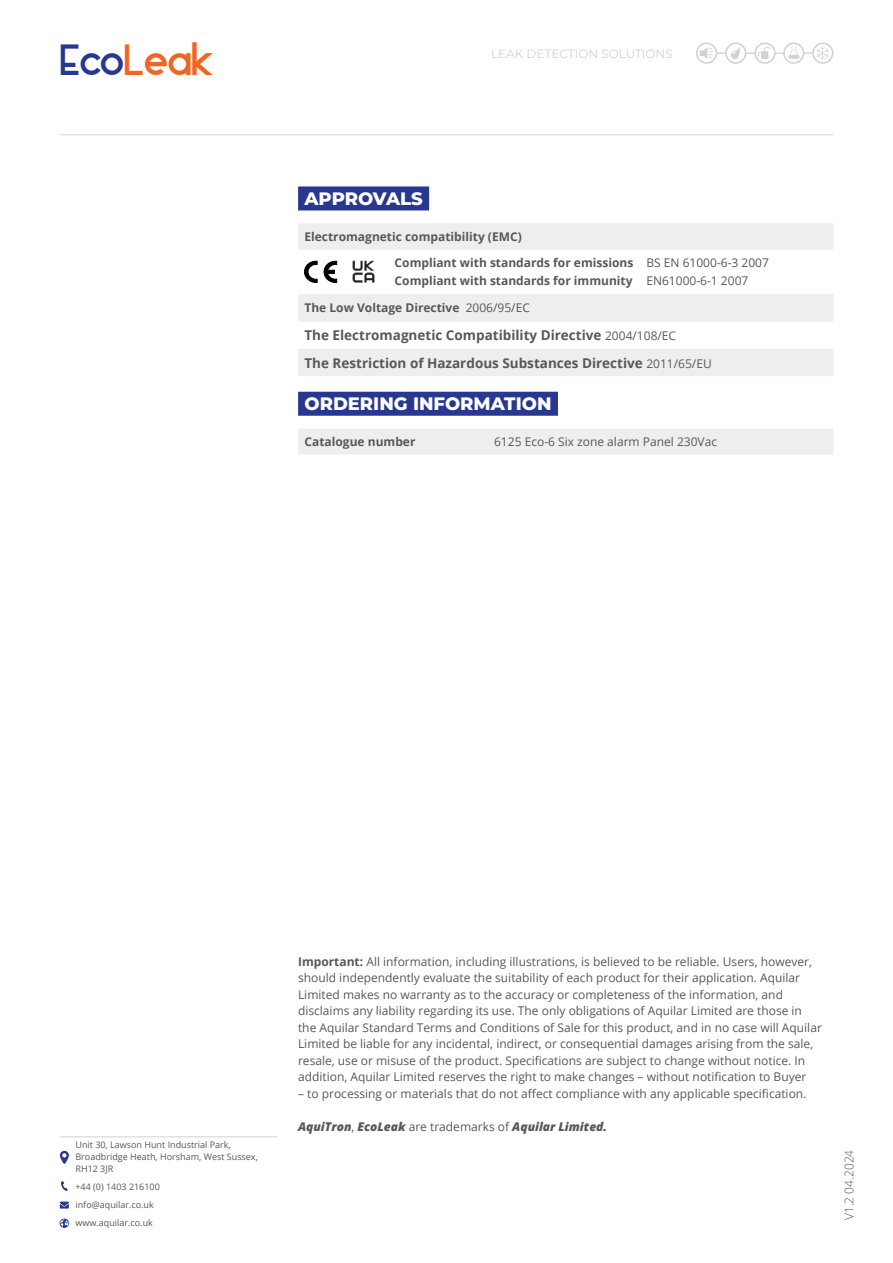
<style>
.page{position:relative;width:893px;height:1263px;background:#fff}
.page>*{position:absolute;margin:0;border:0;box-sizing:border-box;transform-origin:0 0}
.t1{font:38.25px "Star Avenue";color:#f36421}
.Title_with_blue_background{font:800 18px "Montserrat";color:#fff}
.Body{font:700 13.5px "Open Sans";color:#57585a}
.Body-2{font:12px/16.5px "Open Sans";color:#57585a}
.Body-3{font:700 12px "Open Sans";color:#57585a}
.Body-4{font:italic 12px "Open Sans";color:#57585a}
.Sub_Titles_Mon{font:12px "Montserrat";color:#d1d2d4}
.Body-5{font:300 12px "Open Sans";color:#57585a}
.t2{font:9px/12px "Open Sans";color:#57585a}
.s1{font-family:"Alpaca Scarlett Demo";color:#283890}
.s2{color:#283890}
.s3{font-family:"Alpaca Scarlett Demo"}
.s4{font-weight:400}
.s5{font-weight:400;font-size:12px}
.s6{font-weight:700}
.s7{font-style:normal}
</style>
<div class="page">
<svg style="left:696px;top:43px;width:137px;height:21px"></svg>
<hr style="left:60px;top:134px;width:773px;height:1px;background:#d1d2d4">
<div style="left:298px;top:186px;width:131px;height:24px;background:#283890"></div>
<svg style="left:298px;top:223px;width:535px;height:153px;fill:#eeeeef"></svg>
<svg style="left:304px;top:261px;width:13px;height:22px"></svg>
<svg style="left:323px;top:261px;width:14px;height:21px"></svg>
<img style="left:350px;top:258px;width:27px;height:28px">
<div style="left:298px;top:392px;width:260px;height:24px;background:#283890"></div>
<div style="left:298px;top:429px;width:535px;height:25px;background:#eeeeef"></div>
<svg style="left:60px;top:1151px;width:9px;height:13px"></svg>
<svg style="left:61px;top:1181px;width:7px;height:10px"></svg>
<svg style="left:60px;top:1201px;width:9px;height:7px"></svg>
<svg style="left:60px;top:1218px;width:9px;height:10px"></svg>
<hr style="left:60px;top:1136px;width:217px;height:1px;background:#d1d2d4">
<p class="t1" style="left:60px;top:38px;width:155px"><span class="s1">E</span><span class="s2">co</span><span class="s3">L</span>eak</p>
<p class="Sub_Titles_Mon" style="left:491px;top:45px;width:183px">LEAK DETECTION SOLUTIONS</p>
<p class="Title_with_blue_background" style="left:304px;top:185px;width:120px">APPROVALS</p>
<p class="Body-3" style="left:304px;top:228px;width:219px">Electromagnetic compatibility (EMC)</p>
<p class="Body-3" style="left:395px;top:254px;width:240px">Compliant with standards for emissions</p>
<p class="Body-2" style="left:646px;top:254px;width:124px">BS EN 61000-6-3 2007</p>
<p class="Body-3" style="left:395px;top:272px;width:239px">Compliant with standards for immunity</p>
<p class="Body-2" style="left:646px;top:272px;width:104px">EN61000-6-1 2007</p>
<p class="Body-3" style="left:304px;top:299px;width:227px">The Low Voltage Directive <span class="s4">2006/95/EC</span></p>
<p class="Body" style="left:304px;top:326px;width:373px">The Electromagnetic Compatibility Directive <span class="s5">2004/108/EC</span></p>
<p class="Body" style="left:304px;top:353px;width:409px">The Restriction of Hazardous Substances Directive <span class="s5">2011/65/EU</span></p>
<p class="Title_with_blue_background" style="left:304px;top:390px;width:249px">ORDERING INFORMATION</p>
<p class="Body-3" style="left:304px;top:433px;width:113px">Catalogue number</p>
<p class="Body-2" style="left:494px;top:433px;width:224px">6125 Eco-6 Six zone alarm Panel 230Vac</p>
<p class="t2" style="left:75px;top:1139px;width:157px">Unit 30, Lawson Hunt Industrial Park,</p>
<p class="t2" style="left:75px;top:1151px;width:184px">Broadbridge Heath, Horsham, West Sussex,<br>RH12 3JR</p>
<p class="t2" style="left:75px;top:1181px;width:86px">+44 (0) 1403 216100</p>
<p class="t2" style="left:75px;top:1199px;width:80px">info@aquilar.co.uk</p>
<p class="t2" style="left:75px;top:1217px;width:79px">www.aquilar.co.uk</p>
<p class="Body-2" style="left:298px;top:953px;width:525px"><span class="s6">Important:</span> All information, including illustrations, is believed to be reliable. Users, however, should independently evaluate the suitability of each product for their application. Aquilar Limited makes no warranty as to the accuracy or completeness of the information, and disclaims any liability regarding its use. The only obligations of Aquilar Limited are those in the Aquilar Standard Terms and Conditions of Sale for this product, and in no case will Aquilar Limited be liable for any incidental, indirect, or consequential damages arising from the sale, resale, use or misuse of the product. Specifications are subject to change without notice. In addition, Aquilar Limited reserves the right to make changes – without notification to Buyer</p>
<p class="Body-2" style="left:298px;top:1085px;width:510px">– to processing or materials that do not affect compliance with any applicable specification.</p>
<p class="Body-4" style="left:298px;top:1117px;width:311px">AquiTron<span class="s7">,</span> EcoLeak <span class="s7">are trademarks of</span> Aquilar Limited.</p>
<p class="Body-5" style="left:841px;top:1220px;width:72px;rotate:-90deg">V1.2 04.2024</p>
</div>
